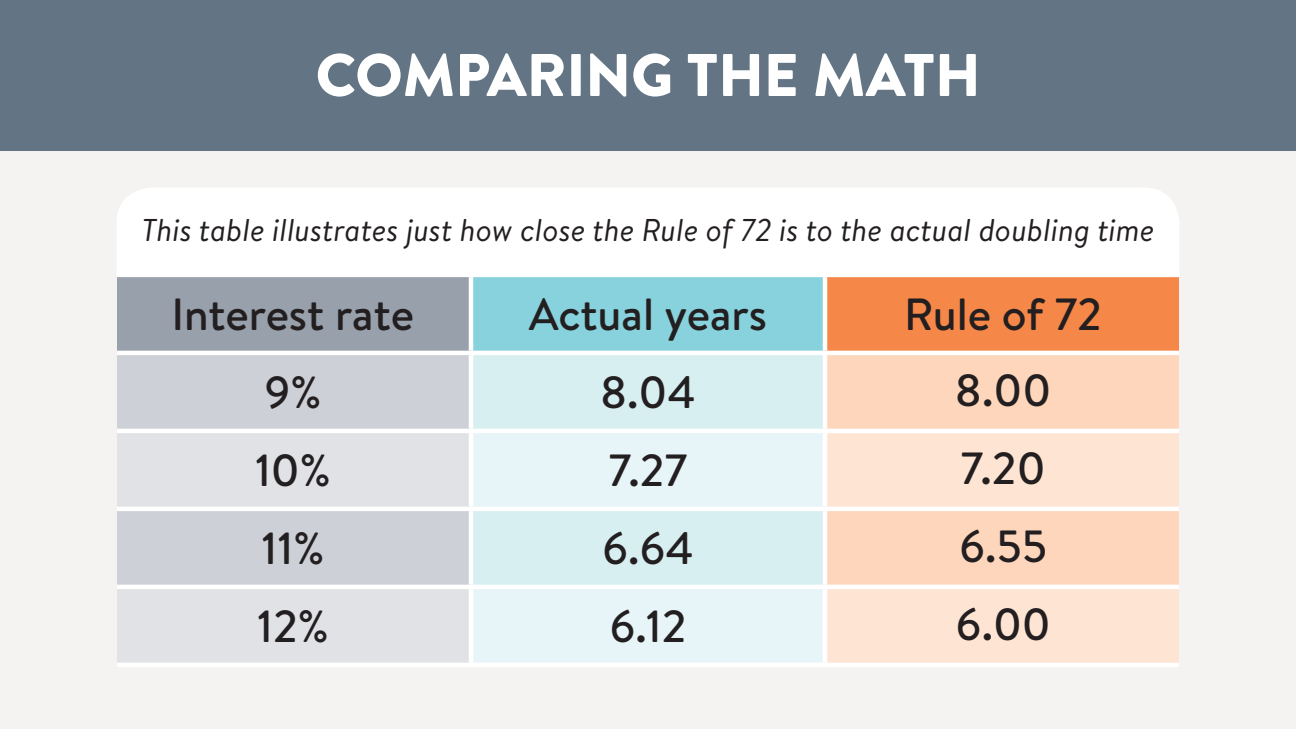
<style>
.page{position:relative;width:1296px;height:729px;background:#f4f3f1}
.page>*{position:absolute;margin:0;border:0;box-sizing:border-box;transform-origin:0 0}
.t1{font:900 60px "Brandon Text";color:#fff}
.t2{font:500 45px "Brandon Text";color:#231f20}
.t3{font:italic 31.5px "Brandon Text";color:#231f20}
</style>
<div class="page">
<div style="left:0;top:0;width:1296px;height:150px;background:#637584"></div>
<div style="left:117px;top:188px;width:1062px;height:85px;background:#fff"></div>
<div style="left:117px;top:275px;width:354px;height:78px;background:#98a0ab"></div>
<div style="left:471px;top:275px;width:354px;height:78px;background:#87d2dc"></div>
<div style="left:825px;top:275px;width:354px;height:78px;background:#f58848"></div>
<div style="left:117px;top:355px;width:352px;height:74px;background:#cdd0d7"></div>
<div style="left:473px;top:355px;width:350px;height:74px;background:#d8eff2"></div>
<div style="left:827px;top:355px;width:352px;height:74px;background:#fdd6bb"></div>
<svg style="left:117px;top:433px;width:352px;height:229px;background:#d9dce0"></svg>
<svg style="left:473px;top:434px;width:350px;height:228px;fill:#e7f5f8"></svg>
<svg style="left:827px;top:433px;width:352px;height:230px;background:#fde0cb"></svg>
<hr style="left:117px;top:273px;width:354px;height:4px;background:#fff">
<hr style="left:471px;top:273px;width:354px;height:4px;background:#fff">
<hr style="left:825px;top:273px;width:354px;height:4px;background:#fff">
<hr style="left:117px;top:351px;width:354px;height:4px;background:#fff">
<hr style="left:117px;top:429px;width:354px;height:4px;background:#fff">
<hr style="left:117px;top:507px;width:354px;height:4px;background:#fff">
<hr style="left:117px;top:585px;width:354px;height:4px;background:#fff">
<hr style="left:117px;top:663px;width:354px;height:4px;background:#fff">
<hr style="left:469px;top:277px;width:4px;height:74px;background:#fff">
<hr style="left:823px;top:277px;width:4px;height:74px;background:#fff">
<hr style="left:825px;top:351px;width:354px;height:4px;background:#fff">
<hr style="left:825px;top:429px;width:354px;height:4px;background:#fff">
<hr style="left:825px;top:507px;width:354px;height:4px;background:#fff">
<hr style="left:825px;top:585px;width:354px;height:4px;background:#fff">
<hr style="left:825px;top:663px;width:354px;height:4px;background:#fff">
<hr style="left:471px;top:351px;width:354px;height:4px;background:#fff">
<hr style="left:469px;top:355px;width:4px;height:74px;background:#fff">
<hr style="left:823px;top:355px;width:4px;height:74px;background:#fff">
<hr style="left:471px;top:429px;width:354px;height:4px;background:#fff">
<hr style="left:469px;top:433px;width:4px;height:74px;background:#fff">
<hr style="left:823px;top:433px;width:4px;height:74px;background:#fff">
<hr style="left:471px;top:507px;width:354px;height:4px;background:#fff">
<hr style="left:469px;top:511px;width:4px;height:74px;background:#fff">
<hr style="left:823px;top:511px;width:4px;height:74px;background:#fff">
<hr style="left:471px;top:585px;width:354px;height:4px;background:#fff">
<hr style="left:469px;top:589px;width:4px;height:74px;background:#fff">
<hr style="left:823px;top:589px;width:4px;height:74px;background:#fff">
<hr style="left:471px;top:663px;width:354px;height:4px;background:#fff">
<h1 class="t1" style="left:315px;top:33px;width:667px">COMPARING THE MATH</h1>
<p class="t3" style="left:142px;top:209px;width:1014px">This table illustrates just how close the Rule of 72 is to the actual doubling time</p>
<p class="t2" style="left:172px;top:283px;width:244px">Interest rate</p>
<p class="t2" style="left:529px;top:283px;width:240px">Actual years</p>
<p class="t2" style="left:904px;top:283px;width:199px">Rule of 72</p>
<p class="t2" style="left:264px;top:361px;width:58px">9%</p>
<p class="t2" style="left:600px;top:361px;width:97px">8.04</p>
<p class="t2" style="left:955px;top:360px;width:98px">8.00</p>
<p class="t2" style="left:255px;top:439px;width:77px">10%</p>
<p class="t2" style="left:608px;top:439px;width:81px">7.27</p>
<p class="t2" style="left:961px;top:438px;width:87px">7.20</p>
<p class="t2" style="left:261px;top:517px;width:64px">11%</p>
<p class="t2" style="left:602px;top:517px;width:93px">6.64</p>
<p class="t2" style="left:959px;top:516px;width:90px">6.55</p>
<p class="t2" style="left:257px;top:595px;width:73px">12%</p>
<p class="t2" style="left:609px;top:595px;width:79px">6.12</p>
<p class="t2" style="left:956px;top:594px;width:97px">6.00</p>
</div>
